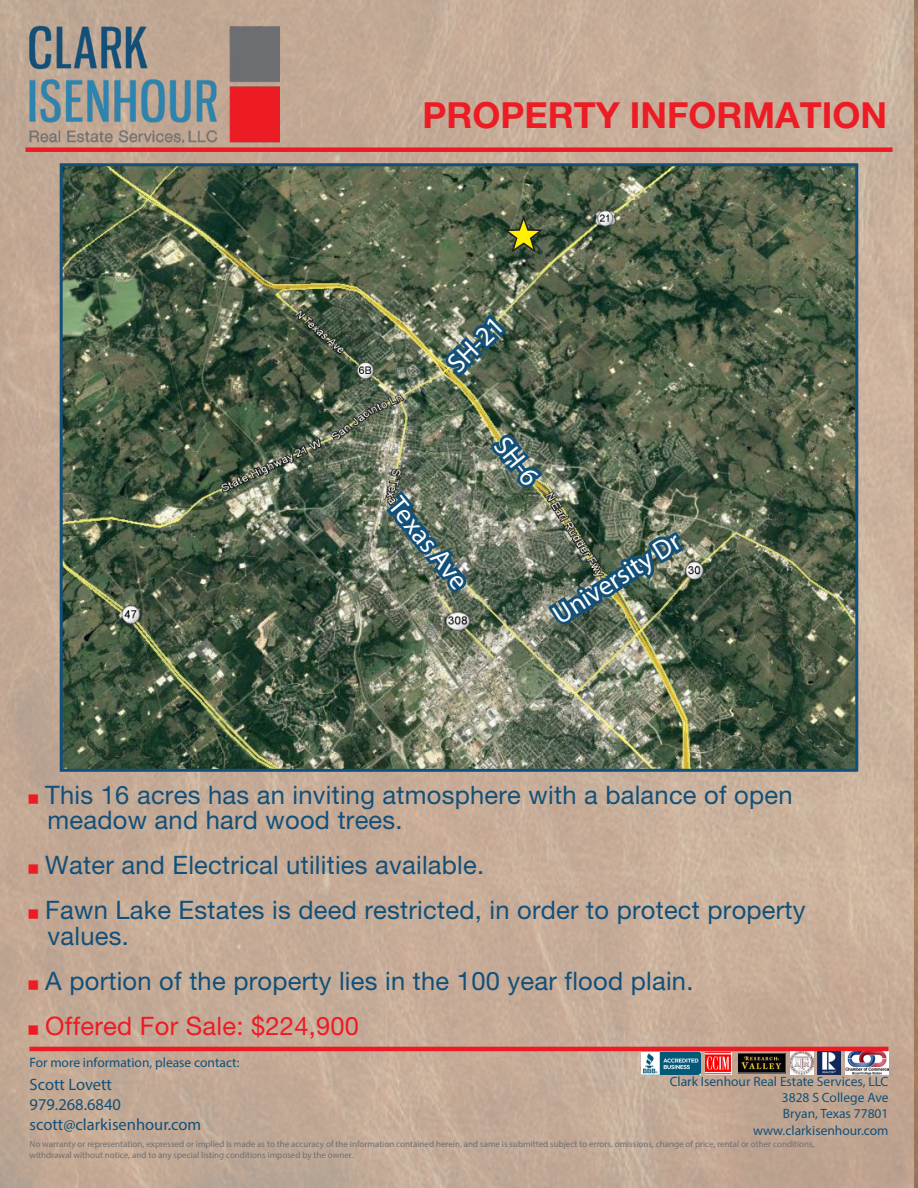
<style>
.page{position:relative;width:918px;height:1188px;background:#fff}
.page>*{position:absolute;margin:0;border:0;box-sizing:border-box;transform-origin:0 0}
.body_-_HEADINGS{font:700 36px "Helvetica Neue";color:#ed1b24}
.body_-_HEADINGS-2{font:27px "Myriad Pro";color:#fff}
.t1{font:25.5px/25.5px "Helvetica Neue";letter-spacing:.01em;color:#125079}
.t2{font:25.5px "Helvetica Neue";letter-spacing:.01em;color:#ed1b24}
.t3{font:16.5px/19.8px "Myriad Pro";color:#125079}
.t4{font:13.5px/16.2px "Myriad Pro";color:#125079;text-align:right}
.t5{font:9px/10.8px "Myriad Pro";color:#6d6e72}
</style>
<div class="page">
<img style="left:0;top:1px;width:915px;height:1187px">
<img style="left:915px;top:1px;width:3px;height:1187px">
<img style="left:64px;top:167px;width:790px;height:601px">
<div style="left:60px;top:163px;width:798px;height:609px;border:3px solid #125079"></div>
<svg style="left:502px;top:216px;width:43px;height:38px;background:#676f33"></svg>
<img style="left:440px;top:282px;width:71px;height:99px">
<img style="left:487px;top:429px;width:60px;height:65px">
<img style="left:544px;top:528px;width:143px;height:102px">
<svg style="left:382px;top:487px;width:89px;height:110px;background:#5d726b"></svg>
<img style="left:641px;top:1053px;width:59px;height:22px">
<img style="left:706px;top:1053px;width:26px;height:22px">
<img style="left:738px;top:1053px;width:48px;height:20px">
<img style="left:818px;top:1052px;width:23px;height:22px">
<img style="left:791px;top:1051px;width:22px;height:24px">
<img style="left:846px;top:1052px;width:42px;height:22px">
<hr style="left:30px;top:1047px;width:858px;height:4px;background:#ed1b24">
<div style="left:26px;top:147px;width:866px;height:5px;background:#ed1b24"></div>
<img style="left:28px;top:26px;width:252px;height:117px">
<svg style="left:29px;top:794px;width:9px;height:9px"></svg>
<svg style="left:29px;top:864px;width:9px;height:10px"></svg>
<svg style="left:29px;top:909px;width:9px;height:10px"></svg>
<svg style="left:29px;top:980px;width:9px;height:9px"></svg>
<svg style="left:29px;top:1025px;width:9px;height:9px"></svg>
<p class="body_-_HEADINGS" style="left:423px;top:93px;width:466px">PROPERTY INFORMATION</p>
<p class="body_-_HEADINGS-2" style="left:440px;top:356px;width:68px;rotate:-45deg">SH-21</p>
<p class="body_-_HEADINGS-2" style="left:407px;top:490px;width:111px;rotate:51deg">Texas Ave</p>
<p class="body_-_HEADINGS-2" style="left:513px;top:430px;width:55px;rotate:51deg">SH-6</p>
<p class="body_-_HEADINGS-2" style="left:547px;top:604px;width:147px;rotate:-33deg">University Dr</p>
<p class="t1" style="left:45px;top:781px;width:749px">This 16 acres has an inviting atmosphere with a balance of open meadow and hard wood trees.</p>
<p class="t1" style="left:45px;top:852px;width:440px">Water and Electrical utilities available.</p>
<p class="t1" style="left:45px;top:897px;width:762px">Fawn Lake Estates is deed restricted, in order to protect property values.</p>
<p class="t1" style="left:45px;top:967px;width:650px">A portion of the property lies in the 100 year flood plain.</p>
<p class="t2" style="left:45px;top:1010px;width:315px">Offered For Sale: $224,900</p>
<h3 class="t4" style="left:30px;top:1054px;width:212px">For more information, please contact:</h3>
<h3 class="t3" style="left:30px;top:1074px;width:173px">Scott Lovett<br>979.268.6840 scott@clarkisenhour.com</h3>
<p class="t5" style="left:30px;top:1138px;width:787px">No warranty or representation, expressed or implied is made as to the accuracy of the information contained herein, and same is submitted subject to errors, omissions, change of price, rental or other conditions, withdrawal without notice, and to any special listing conditions imposed by the owner.</p>
<h3 class="t4" style="left:670px;top:1073px;width:220px">Clark Isenhour Real Estate Services, LLC<br>3828 S College Ave<br>Bryan, Texas 77801 www.clarkisenhour.com</h3>
</div>
